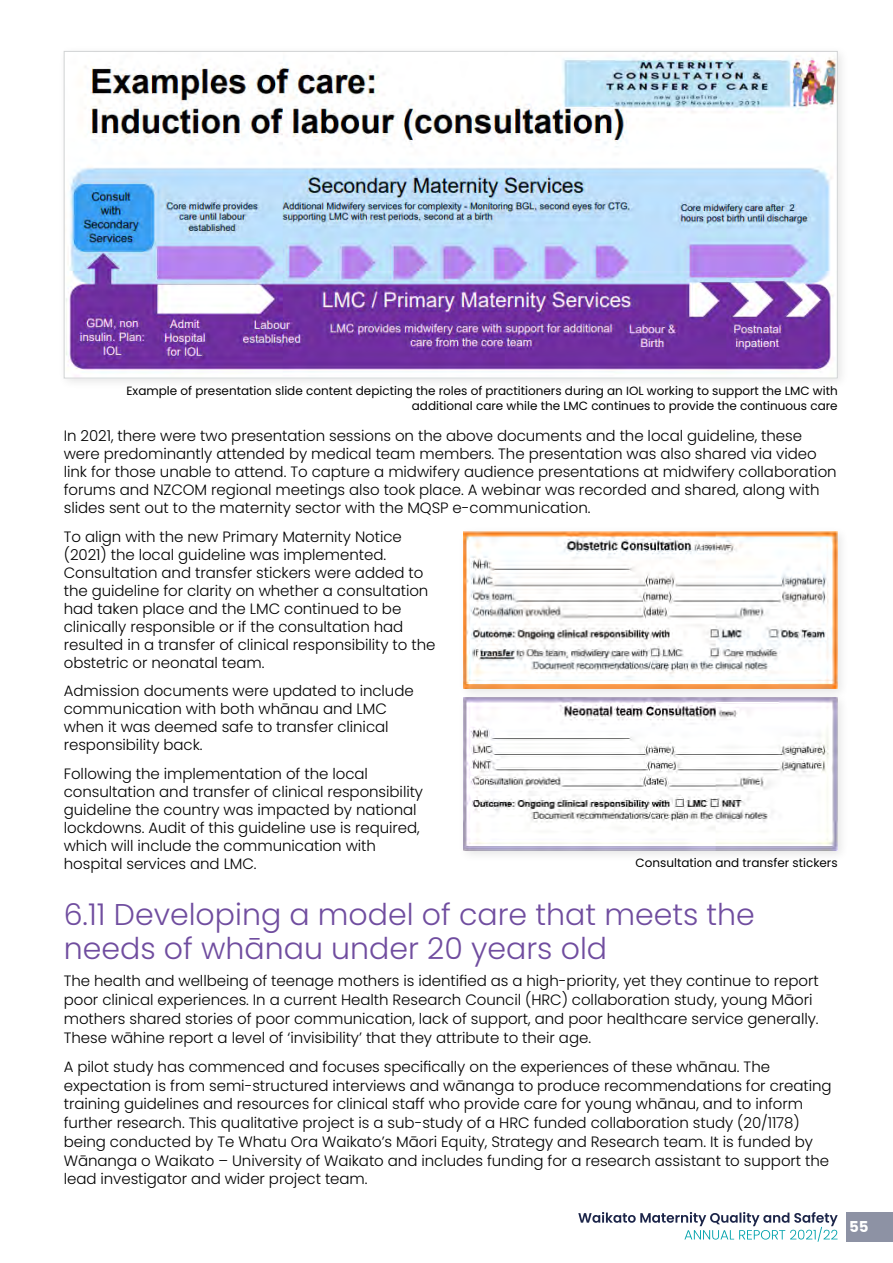
<style>
.page{position:relative;width:893px;height:1263px;background:#fff}
.page>*{position:absolute;margin:0;border:0;box-sizing:border-box;transform-origin:0 0}
.t1{font:300 30px/34.5px "Poppins";color:#704d9f}
.t2{font:300 15px/18px "Poppins";letter-spacing:-.005em;color:#000}
.t3{font:700 15px "Poppins";color:#fff}
.t4{font:12px/15px "Poppins";color:#000;text-align:right}
</style>
<div class="page">
<div style="left:846px;top:1212px;width:47px;height:30px;background:#8d92a4"></div>
<svg style="left:578px;top:1212px;width:260px;height:30px"></svg>
<div style="left:58px;top:45px;width:792px;height:346px;background:#000;opacity:.1"></div>
<img style="left:66px;top:53px;width:770px;height:323px">
<div style="left:457px;top:526px;width:393px;height:175px;background:#000;opacity:.1"></div>
<img style="left:463px;top:531px;width:375px;height:158px">
<div style="left:457px;top:691px;width:393px;height:172px;background:#f7f7f7"></div>
<img style="left:463px;top:697px;width:375px;height:153px">
<p class="t4" style="left:126px;top:384px;width:713px">Example of presentation slide content depicting the roles of practitioners during an IOL working to support the LMC with additional care while the LMC continues to provide the continuous care</p>
<p class="t2" style="left:64px;top:427px;width:774px">In 2021, there were two presentation sessions on the above documents and the local guideline, these were predominantly attended by medical team members. The presentation was also shared via video link for those unable to attend. To capture a midwifery audience presentations at midwifery collaboration forums and NZCOM regional meetings also took place. A webinar was recorded and shared, along with slides sent out to the maternity sector with the MQSP e-communication.</p>
<p class="t2" style="left:64px;top:527px;width:373px">To align with the new Primary Maternity Notice (2021) the local guideline was implemented.<br>Consultation and transfer stickers were added to the guideline for clarity on whether a consultation had taken place and the LMC continued to be clinically responsible or if the consultation had resulted in a transfer of clinical responsibility to the obstetric or neonatal team.</p>
<p class="t2" style="left:64px;top:682px;width:351px">Admission documents were updated to include communication with both whānau and LMC when it was deemed safe to transfer clinical responsibility back.</p>
<p class="t2" style="left:64px;top:765px;width:361px">Following the implementation of the local consultation and transfer of clinical responsibility guideline the country was impacted by national lockdowns. Audit of this guideline use is required, which will include the communication with hospital services and LMC.</p>
<p class="t4" style="left:635px;top:856px;width:204px">Consultation and transfer stickers</p>
<h1 class="t1" style="left:64px;top:897px;width:693px">6.11 Developing a model of care that meets the needs of whānau under 20 years old</h1>
<p class="t2" style="left:64px;top:972px;width:756px;line-height:18.8px">The health and wellbeing of teenage mothers is identified as a high-priority, yet they continue to report poor clinical experiences. In a current Health Research Council (HRC) collaboration study, young Māori mothers shared stories of poor communication, lack of support, and poor healthcare service generally.<br>These wāhine report a level of ‘invisibility’ that they attribute to their age.</p>
<p class="t2" style="left:64px;top:1057px;width:769px;line-height:18.8px">A pilot study has commenced and focuses specifically on the experiences of these whānau. The expectation is from semi-structured interviews and wānanga to produce recommendations for creating training guidelines and resources for clinical staff who provide care for young whānau, and to inform further research. This qualitative project is a sub-study of a HRC funded collaboration study (20/1178) being conducted by Te Whatu Ora Waikato’s Māori Equity, Strategy and Research team. It is funded by Wānanga o Waikato – University of Waikato and includes funding for a research assistant to support the lead investigator and wider project team.</p>
<p class="t3" style="left:849px;top:1218px;width:21px">55</p>
</div>
